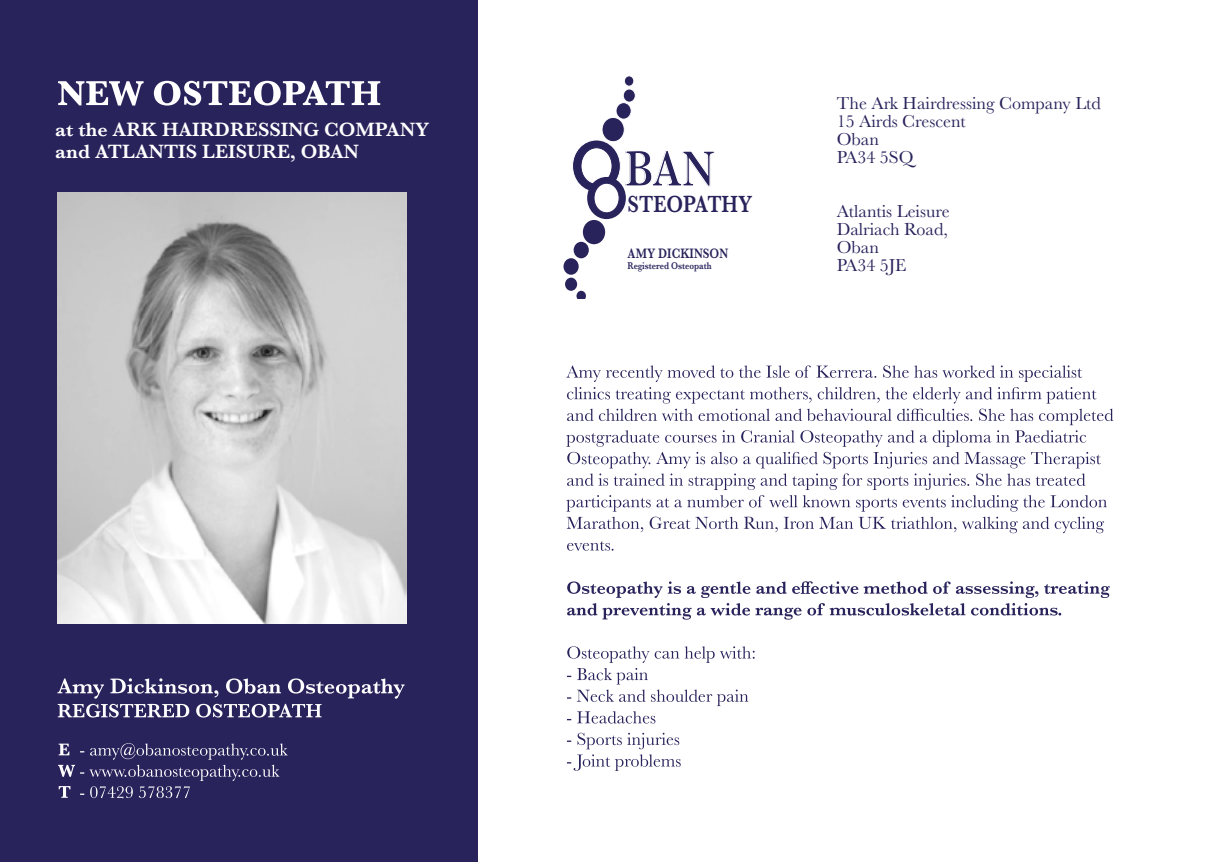
<style>
.page{position:relative;width:1214px;height:862px;background:#fff}
.page>*{position:absolute;margin:0;border:0;box-sizing:border-box;transform-origin:0 0}
.t1{font:600 52.4px "Baskerville";color:#29235c;scale:.83 1}
.t2{font:600 24.2px "Baskerville";color:#29235c;scale:.83 1}
.t3{font:600 20px/22px "Baskerville";color:#fff}
.t4{font:18px/18px "Baskerville";color:#29235c}
.t5{font:600 14.2px "Baskerville";color:#29235c;scale:.83 1}
.t6{font:600 10.2px "Baskerville";color:#29235c;scale:.83 1}
</style>
<div class="page">
<div style="left:0;top:0;width:477px;height:862px;background:#29235c"></div>
<img style="left:57px;top:193px;width:349px;height:430px">
<svg style="left:58px;top:81px;width:322px;height:25px"></svg>
<svg style="left:58px;top:704px;width:263px;height:13px"></svg>
<svg style="left:57px;top:678px;width:347px;height:20px"></svg>
<svg style="left:58px;top:743px;width:230px;height:55px"></svg>
<div style="left:583px;top:220px;width:22px;height:24px;background:#29235c;border-radius:50%"></div>
<div style="left:601px;top:117px;width:23px;height:25px;background:#29235c;border:1px solid #fff;border-radius:50%"></div>
<div style="left:563px;top:258px;width:15px;height:17px;background:#29235c;border-radius:50%"></div>
<div style="left:615px;top:102px;width:16px;height:17px;background:#29235c;border:1px solid #fff;border-radius:50%"></div>
<div style="left:573px;top:242px;width:15px;height:16px;background:#29235c;border-radius:50%"></div>
<div style="left:623px;top:89px;width:12px;height:13px;background:#29235c;border:1px solid #fff;border-radius:50%"></div>
<div style="left:565px;top:278px;width:12px;height:13px;background:#29235c;border-radius:50%"></div>
<div style="left:624px;top:76px;width:10px;height:10px;background:#29235c;border:1px solid #fff;border-radius:50%"></div>
<svg style="left:576px;top:291px;width:10px;height:7px"></svg>
<div style="left:572px;top:140px;width:48px;height:52px;background:#29235c;border:1px solid #fff;border-radius:50%"></div>
<div style="left:580px;top:148px;width:32px;height:37px;background:#fff;border:1px solid #29235c;border-radius:50%"></div>
<div style="left:587px;top:177px;width:38px;height:42px;background:#29235c;border-radius:50%"></div>
<div style="left:594px;top:183px;width:25px;height:30px;background:#fff;border:1px solid #29235c;border-radius:50%"></div>
<svg style="left:567px;top:733px;width:113px;height:38px"></svg>
<svg style="left:567px;top:646px;width:187px;height:77px"></svg>
<svg style="left:567px;top:581px;width:542px;height:38px"></svg>
<svg style="left:567px;top:541px;width:46px;height:10px"></svg>
<svg style="left:566px;top:517px;width:537px;height:16px"></svg>
<svg style="left:566px;top:409px;width:547px;height:102px"></svg>
<svg style="left:566px;top:365px;width:530px;height:38px"></svg>
<p class="t3" style="left:55px;top:118px;width:375px">at the ARK HAIRDRESSING COMPANY and ATLANTIS LEISURE, OBAN</p>
<h1 class="t1" style="left:625px;top:132px;width:110px">BAN</h1>
<h2 class="t2" style="left:627px;top:187px;width:152px">STEOPATHY</h2>
<p class="t5" style="left:627px;top:244px;width:123px">AMY DICKINSON</p>
<p class="t6" style="left:627px;top:258px;width:103px">Registered Osteopath</p>
<p class="t4" style="left:836px;top:95px;width:265px">The Ark Hairdressing Company Ltd<br>15 Airds Crescent<br>Oban<br>PA34 5SQ</p>
<p class="t4" style="left:836px;top:203px;width:114px">Atlantis Leisure<br>Dalriach Road,<br>Oban<br>PA34 5JE</p>
</div>
